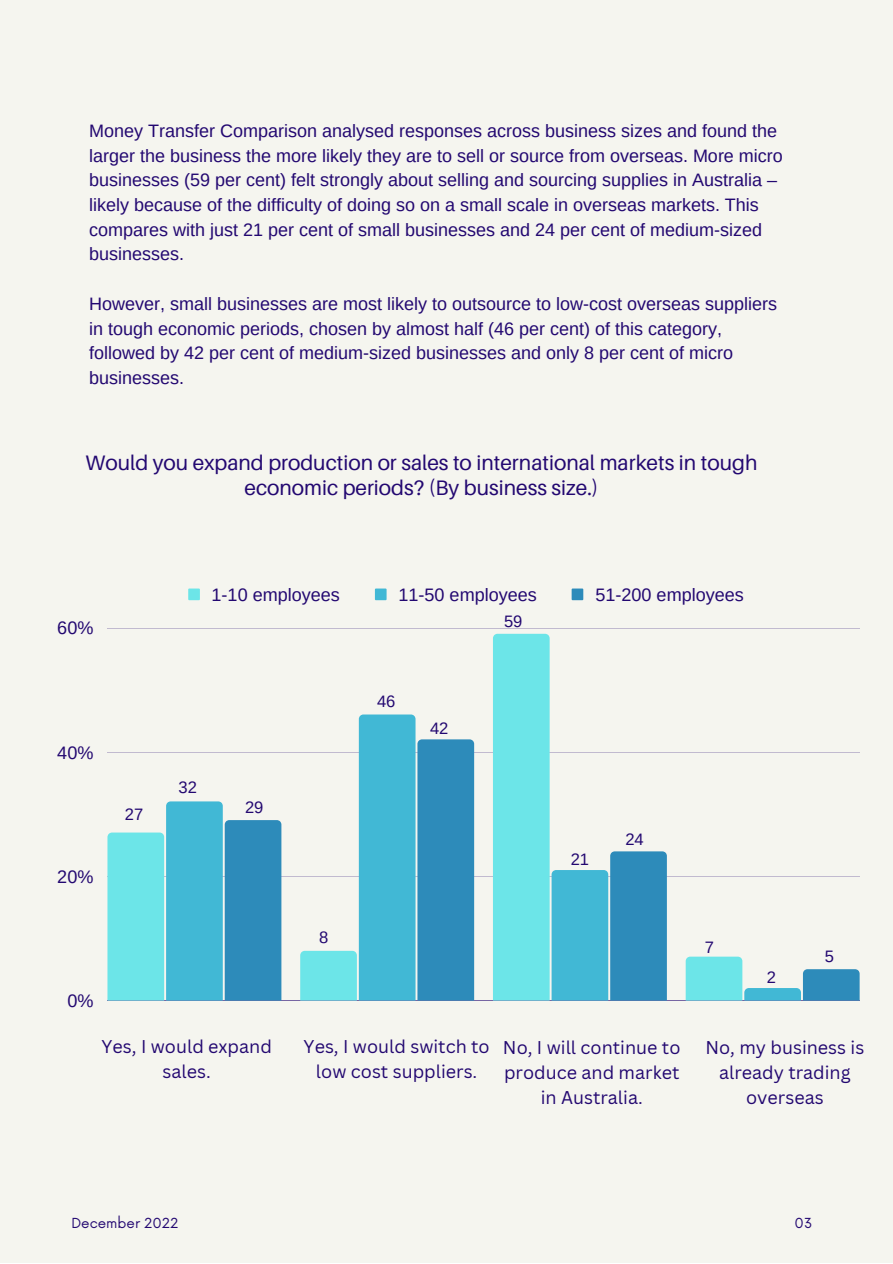
<style>
.page{position:relative;width:893px;height:1264px;background:#fff}
.page>*{position:absolute;margin:0;border:0;box-sizing:border-box;transform-origin:0 0}
.t1{font:21px/24.8px "Aileron";color:#230871;text-align:center}
.t2{font:18px/24.8px "Arimo";color:#230871}
.t3{font:18px/24.8px "Canva Sans";color:#230871;text-align:center}
.t4{font:16.5px "Arimo";color:#230871}
.t5{font:13.5px "Now";color:#230871}
</style>
<div class="page">
<div style="left:0;top:0;width:892px;height:1262px;background:#f5f5ef"></div>
<div style="left:188px;top:588px;width:12px;height:12px;background:#6ce5e8"></div>
<div style="left:375px;top:588px;width:11px;height:12px;background:#41b8d5"></div>
<div style="left:571px;top:588px;width:12px;height:12px;background:#2d8bba"></div>
<hr style="left:107px;top:627px;width:752px;height:1px;background:#230871">
<hr style="left:107px;top:751px;width:752px;height:1px;background:#230871">
<hr style="left:107px;top:876px;width:752px;height:1px;background:#230871">
<hr style="left:107px;top:1000px;width:752px;height:1px;background:#230871">
<svg style="left:107px;top:801px;width:174px;height:199px;background:#5bbed5"></svg>
<svg style="left:300px;top:714px;width:174px;height:286px"></svg>
<svg style="left:493px;top:633px;width:173px;height:367px"></svg>
<svg style="left:685px;top:956px;width:174px;height:44px"></svg>
<p class="t2" style="left:89px;top:118px;width:695px">Money Transfer Comparison analysed responses across business sizes and found the larger the business the more likely they are to sell or source from overseas. More micro businesses (59 per cent) felt strongly about selling and sourcing supplies in Australia – likely because of the difficulty of doing so on a small scale in overseas markets. This compares with just 21 per cent of small businesses and 24 per cent of medium-sized businesses.</p>
<p class="t2" style="left:89px;top:291px;width:689px">However, small businesses are most likely to outsource to low-cost overseas suppliers in tough economic periods, chosen by almost half (46 per cent) of this category, followed by 42 per cent of medium-sized businesses and only 8 per cent of micro businesses.</p>
<p class="t1" style="left:86px;top:450px;width:673px">Would you expand production or sales to international markets in tough economic periods? (By business size.)</p>
<p class="t2" style="left:57px;top:615px;width:38px">60%</p>
<p class="t2" style="left:211px;top:582px;width:130px">1-10 employees</p>
<p class="t2" style="left:398px;top:582px;width:140px">11-50 employees</p>
<p class="t2" style="left:595px;top:582px;width:150px">51-200 employees</p>
<p class="t4" style="left:504px;top:612px;width:20px">59</p>
<p class="t2" style="left:57px;top:740px;width:38px">40%</p>
<p class="t2" style="left:57px;top:864px;width:38px">20%</p>
<p class="t4" style="left:125px;top:805px;width:20px">27</p>
<p class="t4" style="left:178px;top:778px;width:20px">32</p>
<p class="t4" style="left:245px;top:797px;width:20px">29</p>
<p class="t4" style="left:377px;top:692px;width:20px">46</p>
<p class="t4" style="left:430px;top:719px;width:20px">42</p>
<p class="t4" style="left:570px;top:849px;width:20px">21</p>
<p class="t4" style="left:625px;top:830px;width:20px">24</p>
<p class="t2" style="left:67px;top:988px;width:28px">0%</p>
<p class="t4" style="left:319px;top:928px;width:11px">8</p>
<p class="t4" style="left:704px;top:937px;width:11px">7</p>
<p class="t4" style="left:766px;top:967px;width:11px">2</p>
<p class="t4" style="left:824px;top:947px;width:11px">5</p>
<p class="t3" style="left:101px;top:1033px;width:172px">Yes, I would expand sales.</p>
<p class="t3" style="left:303px;top:1033px;width:187px">Yes, I would switch to low cost suppliers.</p>
<p class="t3" style="left:503px;top:1034px;width:179px">No, I will continue to produce and market in Australia.</p>
<p class="t3" style="left:705px;top:1034px;width:160px">No, my business is already trading overseas</p>
<p class="t5" style="left:71px;top:1215px;width:109px">December 2022</p>
<p class="t5" style="left:794px;top:1215px;width:19px">03</p>
</div>
